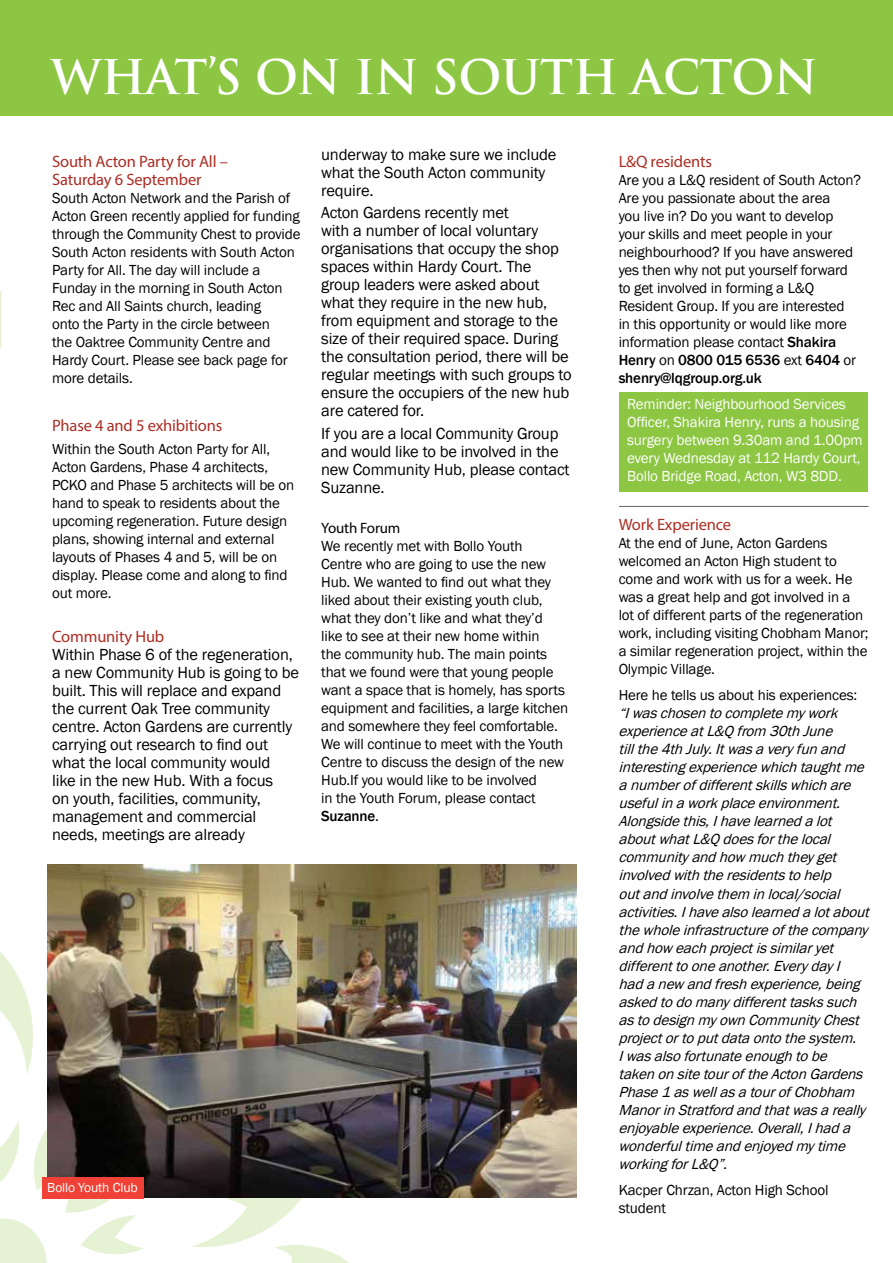
<style>
.page{position:relative;width:893px;height:1263px;background:#fff}
.page>*{position:absolute;margin:0;border:0;box-sizing:border-box;transform-origin:0 0}
.t1{font:700 46.5px "Trajan Pro";letter-spacing:-.01em;color:#fff}
.t2{font:16.5px/18px "Franklin Gothic";letter-spacing:-.01em;color:#000}
.t3{font:16.5px/18px "Myriad Pro";letter-spacing:-.01em;color:#ac2d24}
.t4{font:15px/18px "Franklin Gothic";letter-spacing:-.01em;color:#000}
.t5{font:italic 15px/18px "Franklin Gothic";letter-spacing:-.01em;color:#000}
.t6{font:15px/18px "Franklin Gothic";letter-spacing:-.01em;color:#fff}
.t7{font:15px "Myriad Pro";letter-spacing:-.01em;color:#000}
.t8{font:13.5px "Franklin Gothic";letter-spacing:-.01em;color:#fff}
.s1{font-weight:500}
</style>
<div class="page">
<svg style="left:0;top:291px;width:1px;height:57px"></svg>
<div style="left:0;top:0;width:893px;height:115px;background:#8dc642"></div>
<svg style="left:0;top:924px;width:350px;height:339px"></svg>
<img style="left:48px;top:864px;width:528px;height:333px">
<div style="left:42px;top:1177px;width:102px;height:22px;background:#ef4136"></div>
<div style="left:619px;top:392px;width:248px;height:99px;background:#8dc642"></div>
<hr style="left:619px;top:506px;width:250px;height:1px;background:#636466">
<h1 class="t1" style="left:51px;top:49px;width:768px">WHAT’S ON IN SOUTH ACTON</h1>
<p class="t3" style="left:52px;top:152px;width:177px">South Acton Party for All –<br>Saturday 6 September</p>
<p class="t4" style="left:52px;top:189px;width:250px">South Acton Network and the Parish of Acton Green recently applied for funding through the Community Chest to provide South Acton residents with South Acton Party for All. The day will include a Funday in the morning in South Acton Rec and All Saints church, leading<br>onto the Party in the circle between<br>the Oaktree Community Centre and Hardy Court. Please see back page for more details.</p>
<p class="t3" style="left:52px;top:417px;width:172px">Phase 4 and 5 exhibitions</p>
<p class="t4" style="left:52px;top:440px;width:244px">Within the South Acton Party for All, Acton Gardens, Phase 4 architects, PCKO and Phase 5 architects will be on hand to speak to residents about the upcoming regeneration. Future design plans, showing internal and external layouts of Phases 4 and 5, will be on display. Please come and along to find out more.</p>
<p class="t3" style="left:52px;top:627px;width:114px">Community Hub</p>
<p class="t2" style="left:52px;top:646px;width:249px">Within Phase 6 of the regeneration, a new Community Hub is going to be built. This will replace and expand the current Oak Tree community centre. Acton Gardens are currently carrying out research to find out what the local community would<br>like in the new Hub. With a focus<br>on youth, facilities, community, management and commercial needs, meetings are already</p>
<p class="t2" style="left:321px;top:146px;width:237px">underway to make sure we include what the South Acton community require.</p>
<p class="t2" style="left:321px;top:204px;width:252px">Acton Gardens recently met<br>with a number of local voluntary organisations that occupy the shop spaces within Hardy Court. The group leaders were asked about what they require in the new hub, from equipment and storage to the size of their required space. During the consultation period, there will be regular meetings with such groups to ensure the occupiers of the new hub are catered for.</p>
<p class="t2" style="left:321px;top:424px;width:250px">If you are a local Community Group and would like to be involved in the new Community Hub, please contact<br>Suzanne.</p>
<p class="t7" style="left:321px;top:519px;width:81px">Youth Forum</p>
<p class="t4" style="left:321px;top:537px;width:249px">We recently met with Bollo Youth<br>Centre who are going to use the new Hub. We wanted to find out what they liked about their existing youth club, what they don’t like and what they’d<br>like to see at their new home within<br>the community hub. The main points that we found were that young people want a space that is homely, has sports equipment and facilities, a large kitchen and somewhere they feel comfortable.<br>We will continue to meet with the Youth Centre to discuss the design of the new Hub.If you would like to be involved<br>in the Youth Forum, please contact <span class="s1">Suzanne</span>.</p>
<p class="t8" style="left:47px;top:1179px;width:92px">Bollo Youth Club</p>
<p class="t3" style="left:619px;top:152px;width:95px">L&amp;Q residents</p>
<p class="t4" style="left:619px;top:171px;width:244px">Are you a L&amp;Q resident of South Acton?<br>Are you passionate about the area<br>you live in? Do you want to develop your skills and meet people in your neighbourhood? If you have answered yes then why not put yourself forward to get involved in forming a L&amp;Q Resident Group. If you are interested<br>in this opportunity or would like more information please contact <span class="s1">Shakira Henry</span> on <span class="s1">0800 015 6536</span> ext <span class="s1">6404</span> or <span class="s1">shenry@lqgroup.org.uk</span></p>
<p class="t6" style="left:627px;top:395px;width:237px">Reminder: Neighbourhood Services Officer, Shakira Henry, runs a housing surgery between 9.30am and 1.00pm every Wednesday at 112 Hardy Court, Bollo Bridge Road, Acton, W3 8DD.</p>
<p class="t3" style="left:619px;top:515px;width:114px">Work Experience</p>
<p class="t4" style="left:619px;top:534px;width:251px">At the end of June, Acton Gardens welcomed an Acton High student to come and work with us for a week. He was a great help and got involved in a lot of different parts of the regeneration work, including visiting Chobham Manor; a similar regeneration project, within the Olympic Village.</p>
<p class="t4" style="left:619px;top:687px;width:240px">Here he tells us about his experiences:</p>
<p class="t5" style="left:618px;top:705px;width:257px">“Iwaschosentocompletemywork experienceatL&amp;Qfrom 30thJune tillthe4thJuly.Itwasaveryfunand interestingexperiencewhichtaughtme anumberofdifferentskillswhichare usefulinaworkplaceenvironment.<br>Alongsidethis,Ihavelearnedalot aboutwhatL&amp;Qdoesforthelocal communityandhow muchtheyget involvedwiththeresidentstohelp outandinvolvethem inlocal/social activities.Ihavealsolearnedalotabout thewholeinfrastructureofthecompany andhow eachprojectissimilaryet differenttooneanother.EverydayI hadanew andfreshexperience,being askedtodomanydifferenttaskssuch astodesignmyownCommunityChest projectortoputdataontothesystem.<br>Iwasalsofortunateenoughtobe takenonsitetouroftheActonGardens Phase1aswellasatourofChobham ManorinStratfordandthatwasareally enjoyableexperience.Overall,Ihada wonderfultimeandenjoyedmytime workingforL&amp;Q”.</p>
<p class="t4" style="left:619px;top:1181px;width:211px">Kacper Chrzan, Acton High School student</p>
</div>
